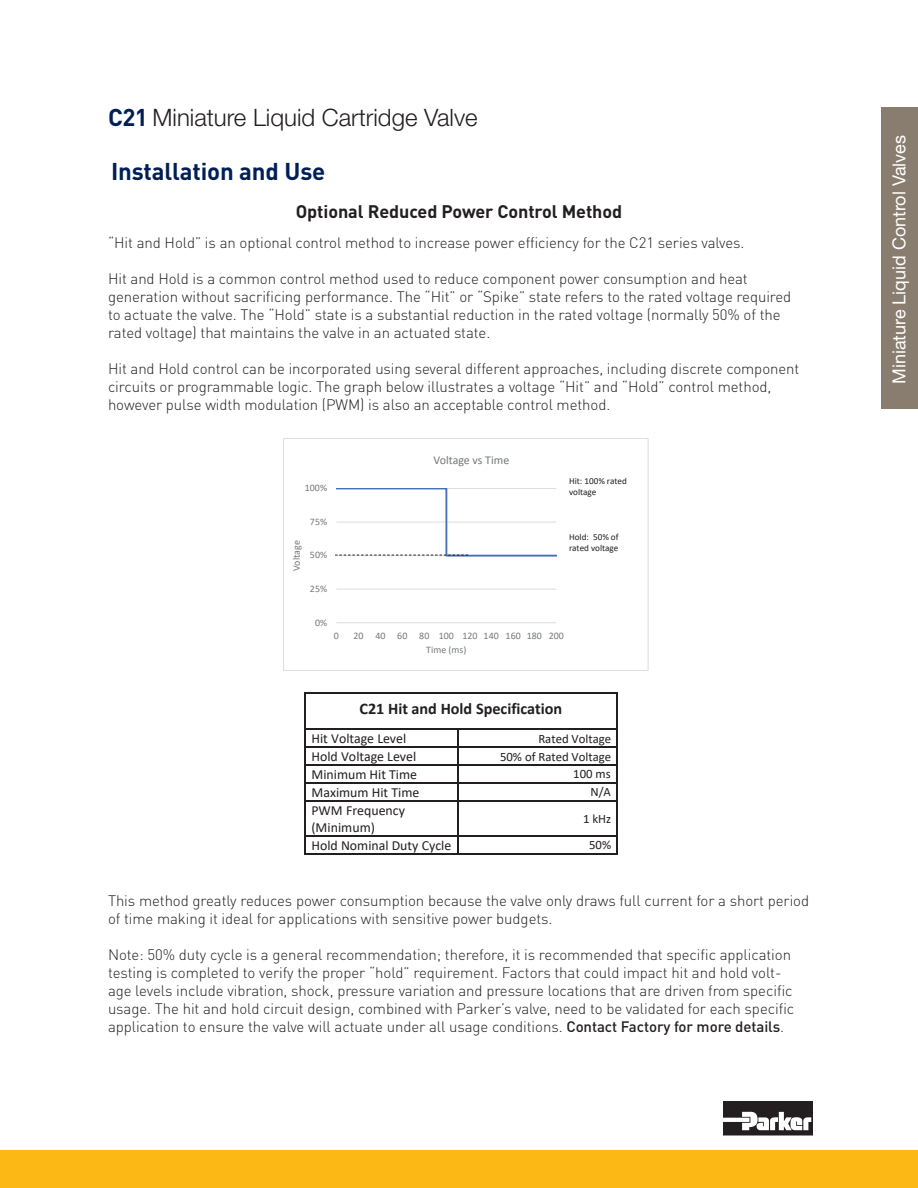
<style>
.page{position:relative;width:918px;height:1188px;background:#fff}
.page>*{position:absolute;margin:0;border:0;box-sizing:border-box;transform-origin:0 0}
.t1{font:300 24px "Helvetica Neue LT Std";color:#231f20}
.t2{font:700 24px "DIN";letter-spacing:-.005em;color:#001f56}
.t3{font:700 18px "DIN";letter-spacing:-.005em;color:#231f20}
.t4{font:18px "Helvetica Neue LT Std";color:#fff}
.t5{font:700 16.2px "Calibri";color:#231f20}
.t6{font:300 15px/18px "DIN";letter-spacing:-.005em;color:#231f20}
.t7{font:13.8px/17px "Calibri";color:#231f20}
.t8{font:12.75px "Calibri";color:#231f20}
.t9{font:12px "Calibri";letter-spacing:-.005em;color:#76787b}
.t10{font:9.9px "Calibri";letter-spacing:.005em;color:#76787b}
.t11{font:9.15px/11.1px "Calibri";color:#231f20}
.s1{font-family:"DINOT";font-weight:700;color:#001f56}
.s2{font-style:inherit}
.s3{font-weight:500}
</style>
<div class="page">
<div style="left:0;top:1150px;width:918px;height:38px;background:#fcb814"></div>
<div style="left:882px;top:108px;width:36px;height:301px;background:#887d6e"></div>
<svg style="left:723px;top:1101px;width:90px;height:35px"></svg>
<hr style="left:306px;top:693px;width:311px;height:1px;background:#231f20">
<hr style="left:305px;top:694px;width:1px;height:34px;background:#231f20">
<hr style="left:617px;top:694px;width:1px;height:34px;background:#231f20">
<hr style="left:306px;top:728px;width:151px;height:1px;background:#231f20">
<hr style="left:458px;top:728px;width:159px;height:1px;background:#231f20">
<hr style="left:306px;top:746px;width:151px;height:1px;background:#231f20">
<hr style="left:458px;top:746px;width:159px;height:1px;background:#231f20">
<hr style="left:306px;top:764px;width:151px;height:1px;background:#231f20">
<hr style="left:458px;top:764px;width:159px;height:1px;background:#231f20">
<hr style="left:306px;top:782px;width:151px;height:2px;background:#231f20">
<hr style="left:458px;top:782px;width:159px;height:2px;background:#231f20">
<svg style="left:305px;top:728px;width:1px;height:74px"></svg>
<hr style="left:306px;top:800px;width:151px;height:2px;background:#231f20">
<svg style="left:457px;top:728px;width:1px;height:74px"></svg>
<hr style="left:458px;top:800px;width:159px;height:2px;background:#231f20">
<svg style="left:617px;top:728px;width:1px;height:74px"></svg>
<hr style="left:305px;top:802px;width:1px;height:34px;background:#231f20">
<hr style="left:457px;top:802px;width:1px;height:34px;background:#231f20">
<hr style="left:617px;top:802px;width:1px;height:34px;background:#231f20">
<hr style="left:306px;top:836px;width:151px;height:1px;background:#231f20">
<hr style="left:458px;top:836px;width:159px;height:1px;background:#231f20">
<svg style="left:305px;top:836px;width:1px;height:19px"></svg>
<hr style="left:306px;top:854px;width:151px;height:1px;background:#231f20">
<svg style="left:457px;top:836px;width:1px;height:19px"></svg>
<hr style="left:458px;top:854px;width:159px;height:1px;background:#231f20">
<svg style="left:617px;top:836px;width:1px;height:19px"></svg>
<hr style="left:336px;top:589px;width:220px;height:1px;background:#dcdddf">
<hr style="left:336px;top:622px;width:220px;height:1px;background:#dcdddf">
<div style="left:284px;top:438px;width:364px;height:233px;border:1px solid #dcdddf"></div>
<svg style="left:333px;top:488px;width:224px;height:69px"></svg>
<h1 class="t1" style="left:108px;top:103px;width:371px"><span class="s1">C21</span> Miniature Liquid Cartridge Valve</h1>
<h1 class="t2" style="left:111px;top:155px;width:216px">Installation and Use</h1>
<p class="t3" style="left:296px;top:200px;width:328px">Optional Reduced Power Control Method</p>
<p class="t6" style="left:108px;top:233px;width:638px">“Hit and Hold” is an optional control method to increase power efficiency for the C21 series valves.</p>
<p class="t6" style="left:108px;top:269px;width:685px">Hit and Hold is a common control method used to reduce component power consumption and heat generation without sacrificing performance. The “Hit” or “Spike” state refers to the rated voltage required to actuate the valve. The “Hold” state is a substantial reduction in the rated voltage (normally 50% of the rated voltage) that maintains the valve in an actuated state.</p>
<p class="t6" style="left:108px;top:359px;width:693px">Hit and Hold control can be incorporated using several different approaches, including discrete component circuits or programmable logic. The graph below illustrates a voltage “Hit” and “Hold” control method, however pulse width modulation (PWM) is also an acceptable control method.</p>
<p class="t10" style="left:305px;top:481px;width:24px">100%</p>
<p class="t10" style="left:290px;top:571px;width:32px;rotate:-90deg">Voltage</p>
<p class="t10" style="left:310px;top:515px;width:19px">75%</p>
<p class="t10" style="left:310px;top:548px;width:19px">50%</p>
<p class="t10" style="left:310px;top:582px;width:19px">25%</p>
<p class="t10" style="left:315px;top:615px;width:14px">0%</p>
<p class="t9" style="left:433px;top:452px;width:77px">Voltage vs Time</p>
<p class="t11" style="left:569px;top:475px;width:59px">Hit: 100% rated voltage</p>
<p class="t11" style="left:569px;top:531px;width:51px">Hold: 50% of rated voltage</p>
<p class="t10" style="left:334px;top:628px;width:7px">0</p>
<p class="t10" style="left:353px;top:628px;width:212px">20 40 60 80 100 120 140 160 180 200</p>
<p class="t10" style="left:426px;top:643px;width:42px">Time (ms)</p>
<p class="t5" style="left:360px;top:697px;width:204px">C<span class="s2">21</span> Hit and Hold Specification</p>
<p class="t7" style="left:311px;top:729px;width:96px">Hit Voltage Level</p>
<p class="t8" style="left:538px;top:730px;width:74px">Rated Voltage</p>
<p class="t7" style="left:311px;top:747px;width:106px">Hold Voltage Level</p>
<p class="t8" style="left:500px;top:748px;width:113px">50% of Rated Voltage</p>
<p class="t7" style="left:311px;top:765px;width:107px">Minimum Hit Time</p>
<p class="t8" style="left:573px;top:765px;width:39px">100 ms</p>
<p class="t7" style="left:311px;top:783px;width:109px">Maximum Hit Time</p>
<p class="t8" style="left:591px;top:783px;width:22px">N/A</p>
<p class="t7" style="left:311px;top:801px;width:95px">PWM Frequency (Minimum)</p>
<p class="t8" style="left:583px;top:810px;width:30px">1 kHz</p>
<p class="t7" style="left:311px;top:836px;width:141px">Hold Nominal Duty Cycle</p>
<p class="t8" style="left:589px;top:836px;width:24px">50%</p>
<p class="t6" style="left:108px;top:892px;width:703px">This method greatly reduces power consumption because the valve only draws full current for a short period of time making it ideal for applications with sensitive power budgets.</p>
<p class="t6" style="left:108px;top:946px;width:688px">Note: 50% duty cycle is a general recommendation; therefore, it is recommended that specific application testing is completed to verify the proper “hold” requirement. Factors that could impact hit and hold volt&shy;age levels include vibration, shock, pressure variation and pressure locations that are driven from specific usage. The hit and hold circuit design, combined with Parker’s valve, need to be validated for each specific application to ensure the valve will actuate under all usage conditions. <span class="s3">Contact Factory for more details</span>.</p>
<p class="t4" style="left:889px;top:384px;width:251px;rotate:-90deg">Miniature Liquid Control Valves</p>
</div>
